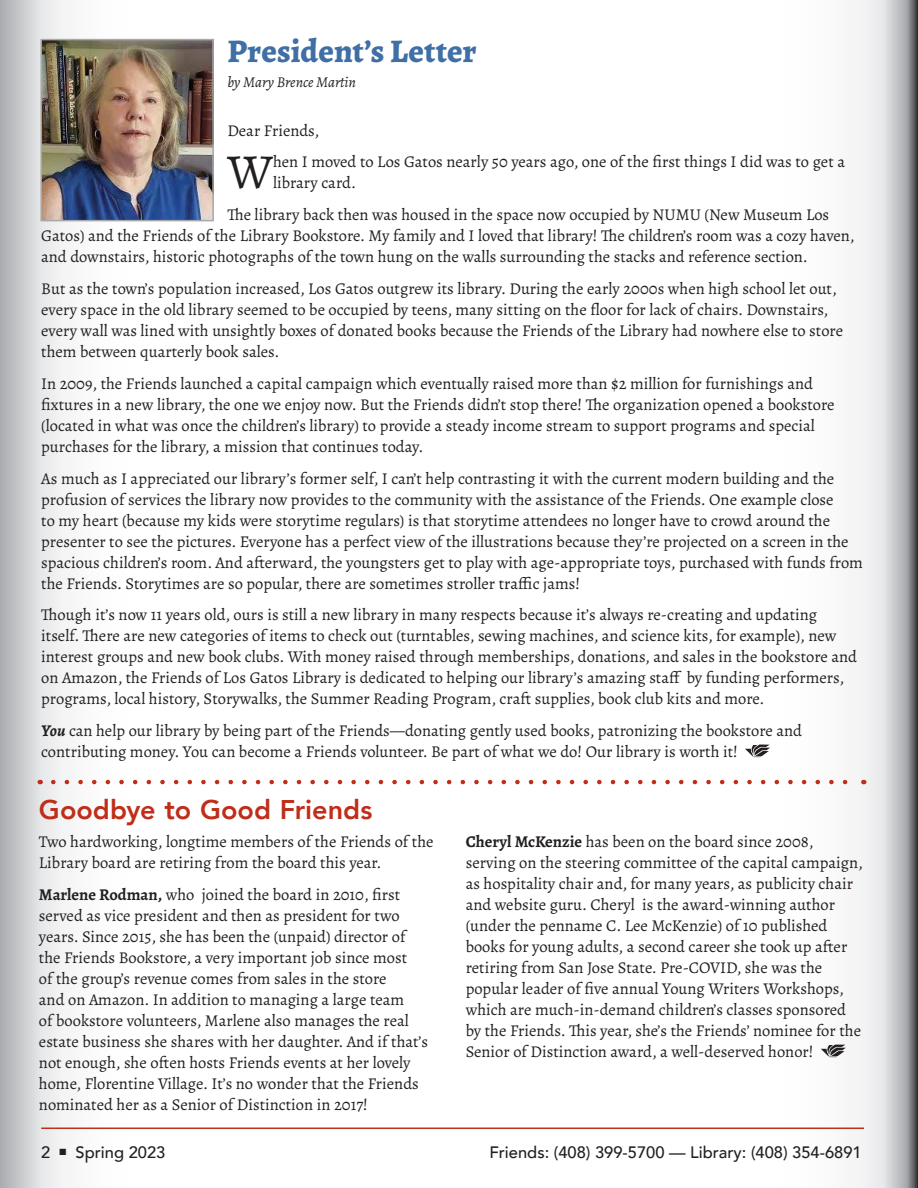
<style>
.page{position:relative;width:918px;height:1188px;background:#fff}
.page>*{position:absolute;margin:0;border:0;box-sizing:border-box;transform-origin:0 0}
.Body-1stP{font:49.05px "Alegreya";color:#231f20}
.Feature_Head{font:800 33px "Alegreya";color:#3f6fa5}
.Smaller_head{font:800 27px "Avenir";color:#c02d19}
.FRIENDS_body{font:16.5px/21px "Alegreya";color:#231f20}
.Body-1stP-2{font:16.5px/21px "Alegreya";color:#231f20}
.t1{font:500 16.5px "Avenir";color:#231f20}
.byline{font:italic 15px "Alegreya";color:#231f20}
.s1{font-weight:700;font-style:italic}
.s2{font-weight:700}
</style>
<div class="page">
<svg style="left:0;top:0;width:145px;height:1188px"></svg>
<svg style="left:760px;top:0;width:158px;height:1188px"></svg>
<hr style="left:41px;top:1128px;width:823px;height:1px;background:#c02d19">
<svg style="left:745px;top:745px;width:25px;height:13px"></svg>
<img style="left:43px;top:42px;width:168px;height:176px">
<div style="left:40px;top:39px;width:174px;height:182px;border:2px solid #a8a9ad"></div>
<svg style="left:53px;top:780px;width:804px;height:4px"></svg>
<svg style="left:821px;top:1045px;width:25px;height:13px"></svg>
<p class="Feature_Head" style="left:227px;top:30px;width:251px">President’s Letter</p>
<p class="byline" style="left:227px;top:72px;width:130px">by Mary Brence Martin</p>
<p class="FRIENDS_body" style="left:227px;top:120px;width:94px">Dear Friends,</p>
<p class="Body-1stP" style="left:227px;top:141px;width:47px">W</p>
<p class="Body-1stP-2" style="left:273px;top:151px;width:574px">hen I moved to Los Gatos nearly 50 years ago, one of the first things I did was to get a library card.</p>
<p class="FRIENDS_body" style="left:41px;top:204px;width:815px;text-indent:186px">The library back then was housed in the space now occupied by NUMU (New Museum Los<br>Gatos) and the Friends of the Library Bookstore. My family and I loved that library! The children’s room was a cozy haven, and downstairs, historic photographs of the town hung on the walls surrounding the stacks and reference section.</p>
<p class="FRIENDS_body" style="left:41px;top:278px;width:803px">But as the town’s population increased, Los Gatos outgrew its library. During the early 2000s when high school let out, every space in the old library seemed to be occupied by teens, many sitting on the floor for lack of chairs. Downstairs, every wall was lined with unsightly boxes of donated books because the Friends of the Library had nowhere else to store them between quarterly book sales.</p>
<p class="FRIENDS_body" style="left:41px;top:373px;width:795px">In 2009, the Friends launched a capital campaign which eventually raised more than $2 million for furnishings and fixtures in a new library, the one we enjoy now. But the Friends didn’t stop there! The organization opened a bookstore (located in what was once the children’s library) to provide a steady income stream to support programs and special purchases for the library, a mission that continues today.</p>
<p class="FRIENDS_body" style="left:41px;top:468px;width:823px">As much as I appreciated our library’s former self, I can’t help contrasting it with the current modern building and the profusion of services the library now provides to the community with the assistance of the Friends. One example close<br>to my heart (because my kids were storytime regulars) is that storytime attendees no longer have to crowd around the presenter to see the pictures. Everyone has a perfect view of the illustrations because they’re projected on a screen in the spacious children’s room. And afterward, the youngsters get to play with age-appropriate toys, purchased with funds from the Friends. Storytimes are so popular, there are sometimes stroller traffic jams!</p>
<p class="FRIENDS_body" style="left:41px;top:604px;width:817px">Though it’s now 11 years old, ours is still a new library in many respects because it’s always re-creating and updating itself. There are new categories of items to check out (turntables, sewing machines, and science kits, for example), new interest groups and new book clubs. With money raised through memberships, donations, and sales in the bookstore and on Amazon, the Friends of Los Gatos Library is dedicated to helping our library’s amazing staff by funding performers, programs, local history, Storywalks, the Summer Reading Program, craft supplies, book club kits and more.</p>
<p class="FRIENDS_body" style="left:41px;top:720px;width:762px"><span class="s1">You</span> can help our library by being part of the Friends—donating gently used books, patronizing the bookstore and contributing money. You can become a Friends volunteer. Be part of what we do! Our library is worth it!</p>
<p class="Smaller_head" style="left:39px;top:789px;width:335px">Goodbye to Good Friends</p>
<p class="FRIENDS_body" style="left:39px;top:831px;width:396px">Two hardworking, longtime members of the Friends of the<br>Library board are retiring from the board this year.</p>
<p class="FRIENDS_body" style="left:39px;top:884px;width:391px"><span class="s2">Marlene Rodman,</span> who joined the board in 2010, first served as vice president and then as president for two years. Since 2015, she has been the (unpaid) director of the Friends Bookstore, a very important job since most<br>of the group’s revenue comes from sales in the store<br>and on Amazon. In addition to managing a large team<br>of bookstore volunteers, Marlene also manages the real estate business she shares with her daughter. And if that’s not enough, she often hosts Friends events at her lovely home, Florentine Village. It’s no wonder that the Friends nominated her as a Senior of Distinction in 2017!</p>
<p class="FRIENDS_body" style="left:466px;top:831px;width:399px"><span class="s2">Cheryl McKenzie</span> has been on the board since 2008, serving on the steering committee of the capital campaign, as hospitality chair and, for many years, as publicity chair and website guru. Cheryl is the award-winning author (under the penname C. Lee McKenzie) of 10 published books for young adults, a second career she took up after retiring from San Jose State. Pre-COVID, she was the popular leader of five annual Young Writers Workshops, which are much-in-demand children’s classes sponsored by the Friends. This year, she’s the Friends’ nominee for the Senior of Distinction award, a well-deserved honor!</p>
<p class="t1" style="left:41px;top:1138px;width:126px">2 ■ Spring 2023</p>
<p class="t1" style="left:489px;top:1138px;width:374px">Friends: (408) 399-5700 — Library: (408) 354-6891</p>
</div>
